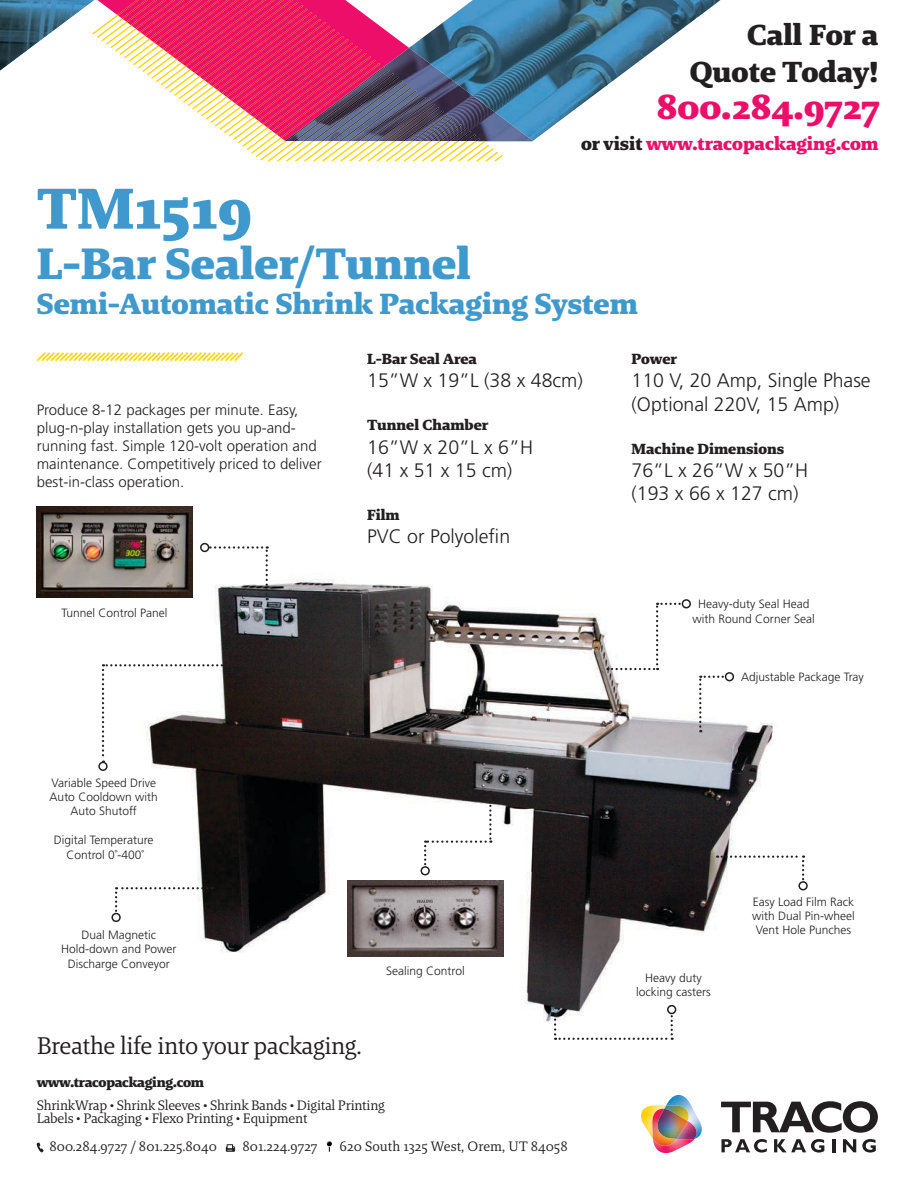
<style>
.page{position:relative;width:918px;height:1188px;background:#fff}
.page>*{position:absolute;margin:0;border:0;box-sizing:border-box;transform-origin:0 0}
.t1{font:900 58.65px "Brando";color:#4099cd}
.t2{font:900 44.85px "Brando";color:#4099cd}
.t3{font:900 35.7px "Brando";color:#ec0e68}
.t4{font:900 29.85px "Brando";color:#4099cd}
.t5{font:900 29.7px/36.8px "Brando";color:#231f20;text-align:right}
.t6{font:24.6px "Brando";letter-spacing:-.02em;color:#231f20}
.t7{font:300 19.5px/23.4px "Frutiger";color:#231f20}
.t8{font:900 18.75px "Brando";color:#ec0e68}
.t9{font:300 15px/18px "Frutiger";color:#231f20}
.t10{font:900 15px "Brando";color:#231f20}
.t11{font:13.95px/13.4px "Brando";letter-spacing:-.02em;color:#231f20}
.t12{font:13.95px "Brando";color:#231f20}
.t13{font:900 13.95px "Brando";letter-spacing:-.02em;color:#231f20}
.t14{font:300 12px/14.4px "Frutiger";color:#231f20;text-align:center}
.s1{color:#231f20}
</style>
<div class="page">
<img style="left:664px;top:0;width:57px;height:43px">
<svg style="left:0;top:0;width:664px;height:161px"></svg>
<img style="left:129px;top:551px;width:659px;height:471px">
<svg style="left:37px;top:352px;width:206px;height:9px"></svg>
<img style="left:37px;top:507px;width:155px;height:90px">
<img style="left:348px;top:881px;width:155px;height:75px">
<svg style="left:102px;top:631px;width:167px;height:132px"></svg>
<div style="left:98px;top:762px;width:10px;height:9px;border:2px solid #231f20;border-radius:50%"></div>
<svg style="left:115px;top:887px;width:98px;height:29px"></svg>
<div style="left:111px;top:913px;width:10px;height:9px;border:2px solid #231f20;border-radius:50%"></div>
<svg style="left:208px;top:546px;width:60px;height:54px"></svg>
<div style="left:200px;top:543px;width:9px;height:9px;border:2px solid #231f20;border-radius:50%"></div>
<svg style="left:717px;top:856px;width:87px;height:28px"></svg>
<div style="left:798px;top:881px;width:10px;height:9px;border:2px solid #231f20;border-radius:50%"></div>
<svg style="left:699px;top:676px;width:28px;height:56px"></svg>
<div style="left:726px;top:673px;width:7px;height:8px;background:#fff;border-radius:50%"></div>
<div style="left:725px;top:672px;width:9px;height:9px;border:2px solid #231f20;border-radius:50%"></div>
<svg style="left:554px;top:1011px;width:119px;height:29px"></svg>
<div style="left:668px;top:1006px;width:8px;height:7px;background:#fff;border-radius:50%"></div>
<div style="left:667px;top:1005px;width:9px;height:9px;border:2px solid #231f20;border-radius:50%"></div>
<svg style="left:424px;top:791px;width:68px;height:78px"></svg>
<div style="left:421px;top:867px;width:8px;height:8px;background:#fff;border-radius:50%"></div>
<div style="left:421px;top:866px;width:9px;height:9px;border:2px solid #231f20;border-radius:50%"></div>
<svg style="left:607px;top:603px;width:77px;height:67px"></svg>
<div style="left:682px;top:600px;width:8px;height:8px;background:#fff;border-radius:50%"></div>
<div style="left:682px;top:599px;width:9px;height:9px;border:2px solid #231f20;border-radius:50%"></div>
<svg style="left:36px;top:1143px;width:8px;height:9px"></svg>
<svg style="left:226px;top:1144px;width:9px;height:8px"></svg>
<svg style="left:327px;top:1141px;width:5px;height:11px"></svg>
<svg style="left:641px;top:1094px;width:61px;height:60px"></svg>
<img style="left:677px;top:1121px;width:22px;height:19px">
<img style="left:655px;top:1109px;width:33px;height:30px">
<svg style="left:721px;top:1101px;width:157px;height:32px"></svg>
<svg style="left:721px;top:1139px;width:46px;height:14px"></svg>
<svg style="left:774px;top:1139px;width:50px;height:14px"></svg>
<svg style="left:832px;top:1139px;width:3px;height:13px"></svg>
<svg style="left:843px;top:1139px;width:13px;height:13px"></svg>
<svg style="left:862px;top:1139px;width:14px;height:14px"></svg>
<h3 class="t5" style="left:690px;top:17px;width:190px">Call For a<br>Quote Today!</h3>
<h3 class="t3" style="left:657px;top:83px;width:224px">800.284.9727</h3>
<h3 class="t8" style="left:581px;top:131px;width:299px"><span class="s1">or visit</span> www.tracopackaging.com</h3>
<h1 class="t1" style="left:37px;top:170px;width:217px">TM1519</h1>
<h2 class="t2" style="left:37px;top:234px;width:436px">L-Bar Sealer/Tunnel</h2>
<h3 class="t4" style="left:37px;top:284px;width:603px">Semi-Automatic Shrink Packaging System</h3>
<p class="t9" style="left:37px;top:401px;width:286px">Produce 8-12 packages per minute. Easy, plug-n-play installation gets you up-and&shy;running fast. Simple 120-volt operation and maintenance. Competitively priced to deliver best-in-class operation.</p>
<p class="t14" style="left:61px;top:606px;width:108px">Tunnel Control Panel</p>
<p class="t10" style="left:367px;top:349px;width:111px">L-Bar Seal Area</p>
<h3 class="t7" style="left:367px;top:369px;width:217px">15”W x 19”L (38 x 48cm)</h3>
<p class="t10" style="left:367px;top:415px;width:123px">Tunnel Chamber</p>
<h3 class="t7" style="left:367px;top:435px;width:167px">16”W x 20”L x 6”H (41 x 51 x 15 cm)</h3>
<p class="t10" style="left:367px;top:505px;width:34px">Film</p>
<h3 class="t7" style="left:367px;top:525px;width:145px">PVC or Polyolefin</h3>
<p class="t14" style="left:50px;top:775px;width:110px">Variable Speed Drive<br>Auto Cooldown with<br>Auto Shutoff</p>
<p class="t14" style="left:54px;top:833px;width:101px">Digital Temperature<br>Control 0˚-400˚</p>
<p class="t14" style="left:61px;top:927px;width:117px">Dual Magnetic<br>Hold-down and Power<br>Discharge Conveyor</p>
<p class="t14" style="left:386px;top:963px;width:80px">Sealing Control</p>
<h3 class="t6" style="left:37px;top:1029px;width:326px">Breathe life into your packaging.</h3>
<p class="t13" style="left:37px;top:1073px;width:169px">www.tracopackaging.com</p>
<p class="t11" style="left:37px;top:1098px;width:350px">ShrinkWrap • Shrink Sleeves • Shrink Bands • Digital Printing<br>Labels • Packaging • Flexo Printing • Equipment</p>
<p class="t11" style="left:50px;top:1140px;width:169px">800.284.9727 / 801.225.8040</p>
<p class="t11" style="left:243px;top:1140px;width:77px">801.224.9727</p>
<p class="t12" style="left:339px;top:1137px;width:230px">620 South 1325 West, Orem, UT 84058</p>
<p class="t10" style="left:632px;top:349px;width:47px">Power</p>
<h3 class="t7" style="left:632px;top:369px;width:241px">110 V, 20 Amp, Single Phase (Optional 220V, 15 Amp)</h3>
<p class="t10" style="left:632px;top:438px;width:154px">Machine Dimensions</p>
<h3 class="t7" style="left:632px;top:458px;width:178px">76”L x 26”W x 50”H (193 x 66 x 127 cm)</h3>
<p class="t14" style="left:693px;top:597px;width:124px">Heavy-duty Seal Head with Round Corner Seal</p>
<p class="t14" style="left:741px;top:669px;width:124px">Adjustable Package Tray</p>
<p class="t14" style="left:636px;top:971px;width:76px">Heavy duty locking casters</p>
<p class="t14" style="left:752px;top:894px;width:104px">Easy Load Film Rack with Dual Pin-wheel<br>Vent Hole Punches</p>
</div>
